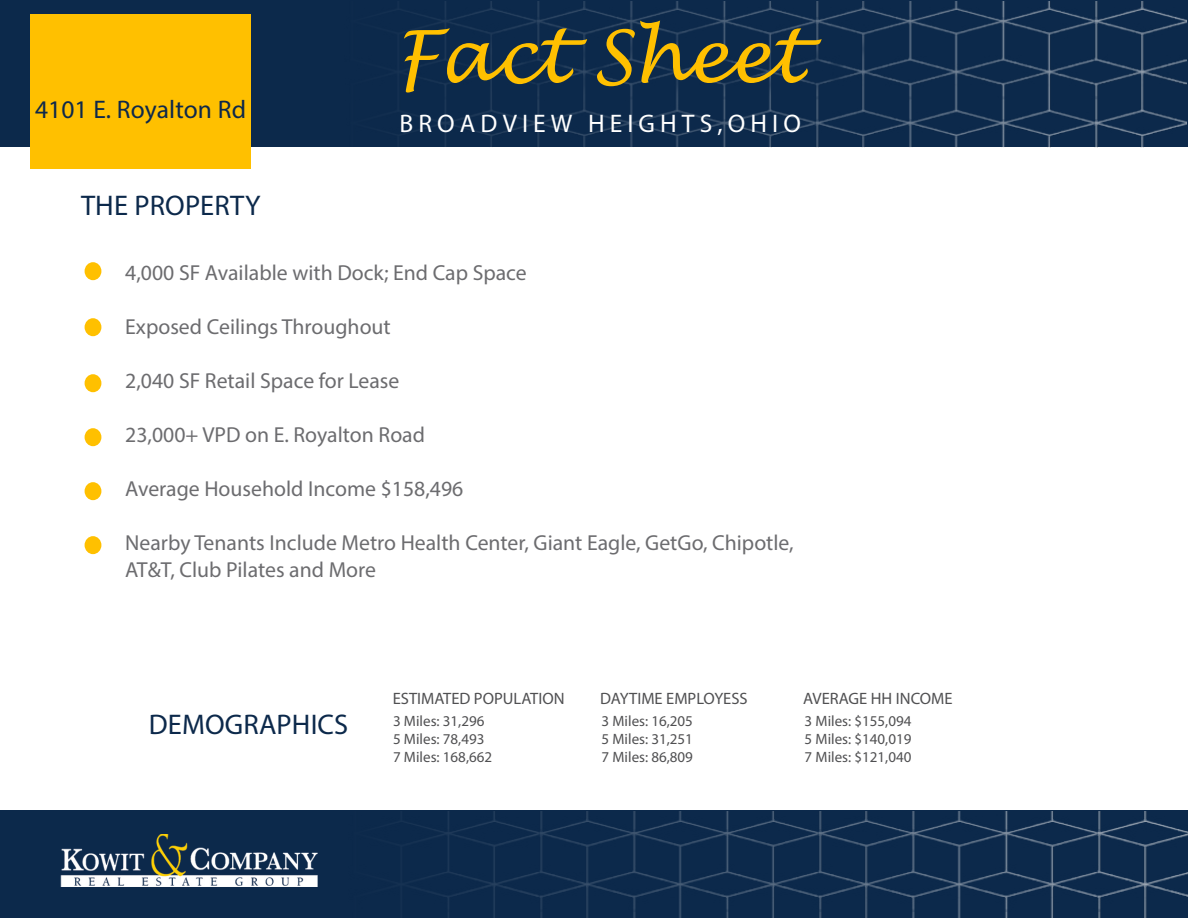
<style>
.page{position:relative;width:1188px;height:918px;background:#fff}
.page>*{position:absolute;margin:0;border:0;box-sizing:border-box;transform-origin:0 0}
.t1{font:italic 72px "Lucida Handwriting";color:#ffc000}
.t2{font:28.5px "Myriad Pro";letter-spacing:.005em;color:#0c294b}
.t3{font:25.5px "Myriad Pro";letter-spacing:.2em;color:#fff}
.t4{font:25.5px "Myriad Pro";letter-spacing:.005em;color:#0d284b}
.t5{font:21.75px "Myriad Pro";color:#6c6c6f}
.t6{font:16.5px "Myriad Pro";color:#505052}
.t7{font:15px "Myriad Pro";color:#505052}
</style>
<div class="page">
<div style="left:0;top:810px;width:1188px;height:107px;background:#0c294b"></div>
<div style="left:44px;top:834px;width:292px;height:84px;background:#0c294b"></div>
<img style="left:60px;top:834px;width:258px;height:53px">
<img style="left:348px;top:811px;width:839px;height:107px">
<div style="left:85px;top:262px;width:16px;height:18px;background:#ffc000;border-radius:50%"></div>
<div style="left:85px;top:318px;width:16px;height:18px;background:#ffc000;border-radius:50%"></div>
<div style="left:85px;top:374px;width:16px;height:18px;background:#ffc000;border-radius:50%"></div>
<div style="left:85px;top:428px;width:16px;height:18px;background:#ffc000;border-radius:50%"></div>
<div style="left:85px;top:482px;width:16px;height:18px;background:#ffc000;border-radius:50%"></div>
<div style="left:0;top:0;width:1188px;height:147px;background:#0c294b"></div>
<div style="left:30px;top:14px;width:221px;height:155px;background:#ffc000"></div>
<img style="left:411px;top:1px;width:775px;height:147px">
<div style="left:446px;top:20px;width:432px;height:87px;background:#0c294b"></div>
<div style="left:85px;top:536px;width:16px;height:18px;background:#ffc000;border-radius:50%"></div>
<hr style="left:1187px;top:810px;width:1px;height:108px;background:#fff">
<p class="t4" style="left:35px;top:93px;width:213px">4101 E. Royalton Rd</p>
<p class="t2" style="left:81px;top:188px;width:181px">THE PROPERTY</p>
<p class="t1" style="left:394px;top:13px;width:410px">Fact Sheet</p>
<p class="t3" style="left:400px;top:108px;width:403px">BROADVIEW HEIGHTS,OHIO</p>
<p class="t5" style="left:125px;top:259px;width:403px">4,000 SF Available with Dock; End Cap Space</p>
<p class="t5" style="left:125px;top:313px;width:267px">Exposed Ceilings Throughout</p>
<p class="t5" style="left:125px;top:367px;width:276px">2,040 SF Retail Space for Lease</p>
<p class="t5" style="left:125px;top:421px;width:301px">23,000+ VPD on E. Royalton Road</p>
<p class="t5" style="left:125px;top:475px;width:340px">Average Household Income $158,496</p>
<p class="t5" style="left:125px;top:529px;width:670px">Nearby Tenants Include Metro Health Center, Giant Eagle, GetGo, Chipotle,</p>
<p class="t5" style="left:125px;top:556px;width:252px">AT&amp;T, Club Pilates and More</p>
<p class="t2" style="left:149px;top:707px;width:201px">DEMOGRAPHICS</p>
<p class="t6" style="left:393px;top:688px;width:173px">ESTIMATED POPULATION</p>
<p class="t7" style="left:393px;top:712px;width:93px">3 Miles: 31,296</p>
<p class="t7" style="left:393px;top:730px;width:93px">5 Miles: 78,493</p>
<p class="t7" style="left:393px;top:748px;width:101px">7 Miles: 168,662</p>
<p class="t6" style="left:600px;top:688px;width:149px">DAYTIME EMPLOYESS</p>
<p class="t7" style="left:602px;top:712px;width:93px">3 Miles: 16,205</p>
<p class="t7" style="left:602px;top:730px;width:93px">5 Miles: 31,251</p>
<p class="t7" style="left:602px;top:748px;width:93px">7 Miles: 86,809</p>
<p class="t6" style="left:803px;top:688px;width:151px">AVERAGE HH INCOME</p>
<p class="t7" style="left:805px;top:712px;width:108px">3 Miles: $155,094</p>
<p class="t7" style="left:805px;top:730px;width:108px">5 Miles: $140,019</p>
<p class="t7" style="left:805px;top:748px;width:108px">7 Miles: $121,040</p>
</div>
